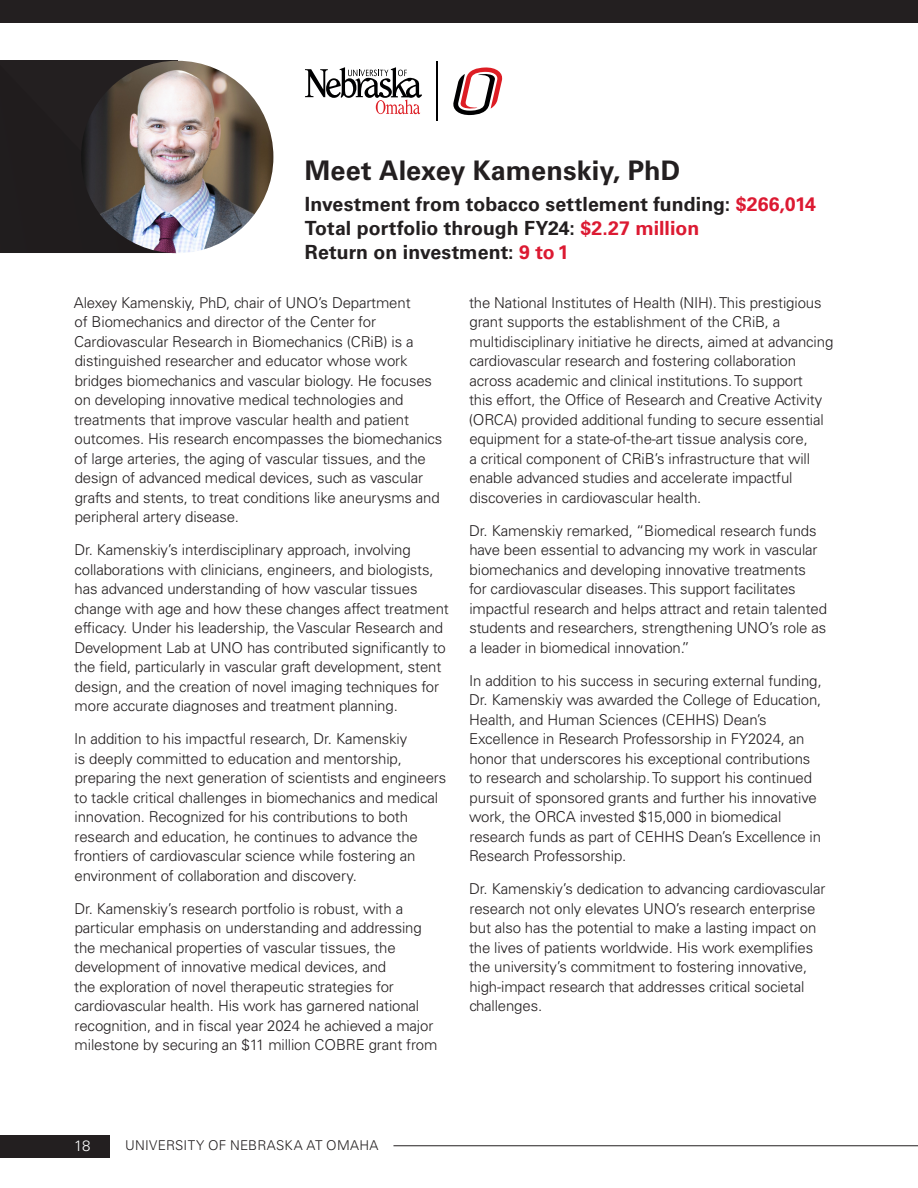
<style>
.page{position:relative;width:918px;height:1188px;background:#fff}
.page>*{position:absolute;margin:0;border:0;box-sizing:border-box;transform-origin:0 0}
.t1{font:700 27px "Univers LT Std";color:#231f20}
.t2{font:700 19.5px "Univers LT Std";letter-spacing:.005em;color:#231f20}
.t3{font:300 15px/19.5px "Univers LT Std";letter-spacing:-.01em;color:#231f20}
.t4{font:300 15px "Univers LT Std";color:#fff}
.t5{font:300 13.5px "Univers LT Std";letter-spacing:.015em;color:#231f20}
.s1{color:#dc1a32}
</style>
<div class="page">
<div style="left:0;top:1135px;width:110px;height:23px;background:#231f20"></div>
<hr style="left:393px;top:1145px;width:525px;height:1px;background:#231f20">
<div style="left:0;top:61px;width:167px;height:192px;background:#201c1d"></div>
<img style="left:81px;top:61px;width:192px;height:192px;border-radius:96px">
<svg style="left:305px;top:67px;width:117px;height:47px"></svg>
<hr style="left:437px;top:61px;width:1px;height:60px;background:#000001">
<svg style="left:453px;top:67px;width:50px;height:49px"></svg>
<div style="left:0;top:0;width:918px;height:23px;background:#231f20"></div>
<p class="t1" style="left:305px;top:155px;width:377px">Meet Alexey Kamenskiy, PhD</p>
<p class="t2" style="left:305px;top:192px;width:513px">Investment from tobacco settlement funding: <span class="s1">$266,014</span></p>
<p class="t2" style="left:305px;top:216px;width:396px">Total portfolio through FY24: <span class="s1">$2.27 million</span></p>
<p class="t2" style="left:305px;top:240px;width:265px">Return on investment: <span class="s1">9 to 1</span></p>
<p class="t3" style="left:74px;top:293px;width:370px">Alexey Kamenskiy, PhD, chair of UNO’s Department<br>of Biomechanics and director of the Center for Cardiovascular Research in Biomechanics (CRiB) is a distinguished researcher and educator whose work bridges biomechanics and vascular biology. He focuses on developing innovative medical technologies and treatments that improve vascular health and patient outcomes. His research encompasses the biomechanics of large arteries, the aging of vascular tissues, and the design of advanced medical devices, such as vascular grafts and stents, to treat conditions like aneurysms and peripheral artery disease.</p>
<p class="t3" style="left:74px;top:540px;width:376px">Dr. Kamenskiy’s interdisciplinary approach, involving collaborations with clinicians, engineers, and biologists, has advanced understanding of how vascular tissues change with age and how these changes affect treatment efficacy. Under his leadership, the Vascular Research and Development Lab at UNO has contributed significantly to the field, particularly in vascular graft development, stent design, and the creation of novel imaging techniques for more accurate diagnoses and treatment planning.</p>
<p class="t3" style="left:74px;top:729px;width:374px">In addition to his impactful research, Dr. Kamenskiy<br>is deeply committed to education and mentorship, preparing the next generation of scientists and engineers to tackle critical challenges in biomechanics and medical innovation. Recognized for his contributions to both research and education, he continues to advance the frontiers of cardiovascular science while fostering an environment of collaboration and discovery.</p>
<p class="t3" style="left:74px;top:899px;width:365px">Dr. Kamenskiy’s research portfolio is robust, with a particular emphasis on understanding and addressing the mechanical properties of vascular tissues, the development of innovative medical devices, and<br>the exploration of novel therapeutic strategies for cardiovascular health. His work has garnered national recognition, and in fiscal year 2024 he achieved a major milestone by securing an $11 million COBRE grant from</p>
<p class="t3" style="left:469px;top:293px;width:366px">the National Institutes of Health (NIH). This prestigious grant supports the establishment of the CRiB, a multidisciplinary initiative he directs, aimed at advancing cardiovascular research and fostering collaboration across academic and clinical institutions. To support<br>this effort, the Office of Research and Creative Activity (ORCA) provided additional funding to secure essential equipment for a state-of-the-art tissue analysis core,<br>a critical component of CRiB’s infrastructure that will enable advanced studies and accelerate impactful discoveries in cardiovascular health.</p>
<p class="t3" style="left:469px;top:521px;width:360px">Dr. Kamenskiy remarked, “Biomedical research funds have been essential to advancing my work in vascular biomechanics and developing innovative treatments<br>for cardiovascular diseases. This support facilitates impactful research and helps attract and retain talented students and researchers, strengthening UNO’s role as a leader in biomedical innovation.”</p>
<p class="t3" style="left:469px;top:671px;width:354px">In addition to his success in securing external funding, Dr. Kamenskiy was awarded the College of Education, Health, and Human Sciences (CEHHS) Dean’s Excellence in Research Professorship in FY2024, an honor that underscores his exceptional contributions to research and scholarship. To support his continued pursuit of sponsored grants and further his innovative work, the ORCA invested $15,000 in biomedical research funds as part of CEHHS Dean’s Excellence in Research Professorship.</p>
<p class="t3" style="left:469px;top:879px;width:358px">Dr. Kamenskiy’s dedication to advancing cardiovascular research not only elevates UNO’s research enterprise but also has the potential to make a lasting impact on the lives of patients worldwide. His work exemplifies the university’s commitment to fostering innovative, high-impact research that addresses critical societal challenges.</p>
<p class="t4" style="left:74px;top:1137px;width:18px">18</p>
<p class="t5" style="left:125px;top:1137px;width:255px">UNIVERSITY OF NEBRASKA AT OMAHA</p>
</div>
